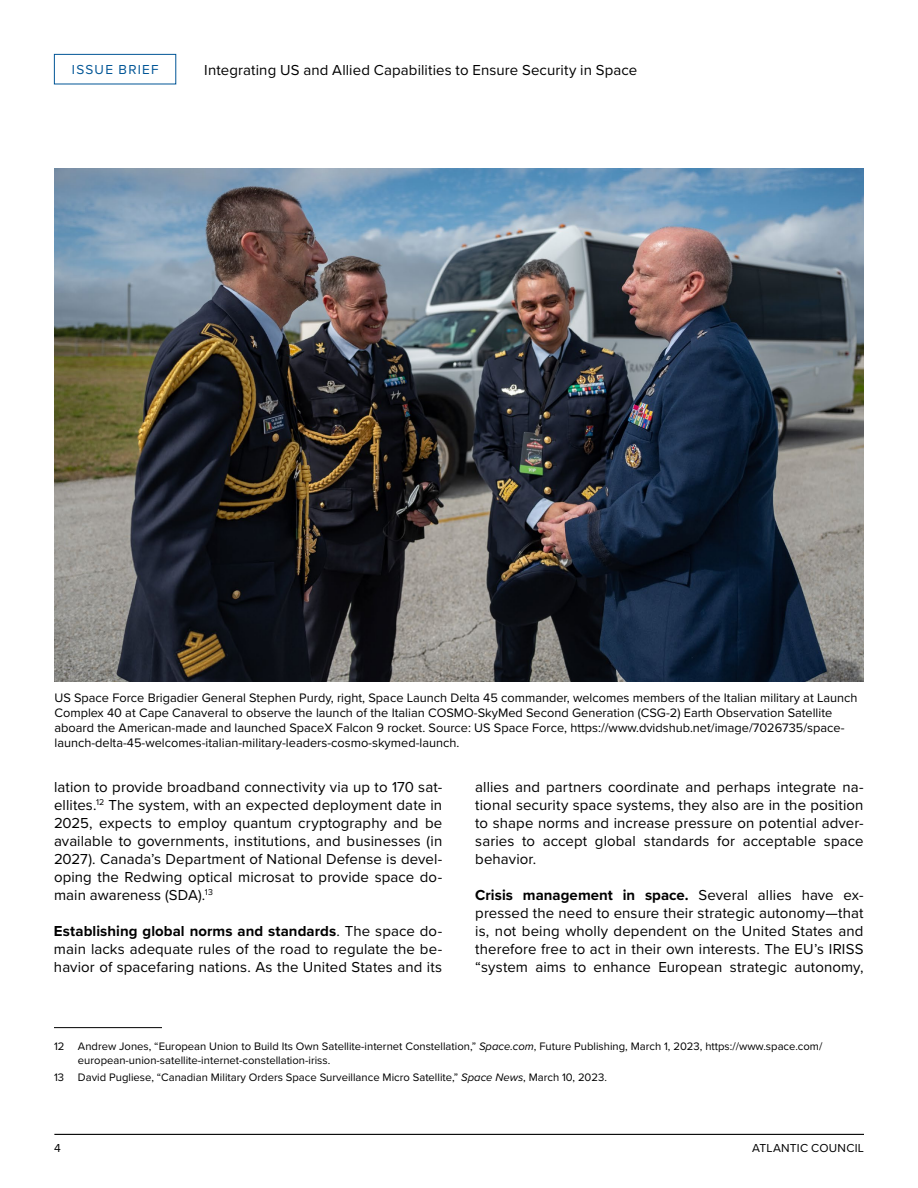
<style>
.page{position:relative;width:918px;height:1188px;background:#fff}
.page>*{position:absolute;margin:0;border:0;box-sizing:border-box;transform-origin:0 0}
.t1{font:15px/18px "Proxima Nova";letter-spacing:.005em;color:#000;text-align:justify}
.t2{font:13.5px "Proxima Nova";letter-spacing:.09em;color:#005596}
.t3{font:12.75px/15px "Proxima Nova";color:#000}
.t4{font:12px "Proxima Nova";letter-spacing:.02em;color:#000}
.t5{font:11.25px/13.5px "Proxima Nova";color:#000}
.s1{font-weight:700}
.s2{font-style:italic}
</style>
<div class="page">
<hr style="left:54px;top:1134px;width:810px;height:1px;background:#000">
<div style="left:54px;top:54px;width:122px;height:30px;border:1px solid #005596"></div>
<hr style="left:54px;top:1027px;width:108px;height:1px;background:#000">
<img style="left:54px;top:169px;width:810px;height:513px">
<p class="t2" style="left:72px;top:60px;width:88px">ISSUE BRIEF</p>
<p class="t1" style="left:204px;top:60px;width:435px">Integrating US and Allied Capabilities to Ensure Security in Space</p>
<p class="t3" style="left:54px;top:690px;width:805px">US Space Force Brigadier General Stephen Purdy, right, Space Launch Delta 45 commander, welcomes members of the Italian military at Launch Complex 40 at Cape Canaveral to observe the launch of the Italian COSMO-SkyMed Second Generation (CSG-2) Earth Observation Satellite aboard the American-made and launched SpaceX Falcon 9 rocket. Source: US Space Force, https://www.dvidshub.net/image/7026735/space&shy;launch-delta-45-welcomes-italian-military-leaders-cosmo-skymed-launch.</p>
<p class="t1" style="left:54px;top:777px;width:390px">lation to provide broadband connectivity via up to 170 sat&shy;ellites.<sup>12</sup> The system, with an expected deployment date in 2025, expects to employ quantum cryptography and be available to governments, institutions, and businesses (in 2027). Canada’s Department of National Defense is devel&shy;oping the Redwing optical microsat to provide space do&shy;main awareness (SDA).<sup>13</sup></p>
<p class="t1" style="left:54px;top:921px;width:390px"><span class="s1">Establishing global norms and standards</span>. The space do&shy;main lacks adequate rules of the road to regulate the be&shy;havior of spacefaring nations. As the United States and its</p>
<p class="t1" style="left:475px;top:777px;width:390px">allies and partners coordinate and perhaps integrate na&shy;tional security space systems, they also are in the position to shape norms and increase pressure on potential adver&shy;saries to accept global standards for acceptable space behavior.</p>
<p class="t1" style="left:475px;top:885px;width:390px"><span class="s1">Crisis management in space.</span> Several allies have ex&shy;pressed the need to ensure their strategic autonomy—that is, not being wholly dependent on the United States and therefore free to act in their own interests. The EU’s IRISS “system aims to enhance European strategic autonomy,</p>
<p class="t5" style="left:78px;top:1039px;width:746px;text-indent:-24px">12 Andrew Jones, “European Union to Build Its Own Satellite-internet Constellation,” <span class="s2">Space.com</span>, Future Publishing, March 1, 2023, https://www.space.com/ european-union-satellite-internet-constellation-iriss.</p>
<p class="t5" style="left:54px;top:1070px;width:554px">13 David Pugliese, “Canadian Military Orders Space Surveillance Micro Satellite,” <span class="s2">Space News</span>, March 10, 2023.</p>
<p class="t4" style="left:54px;top:1139px;width:8px">4</p>
<p class="t4" style="left:752px;top:1139px;width:113px">ATLANTIC COUNCIL</p>
</div>
